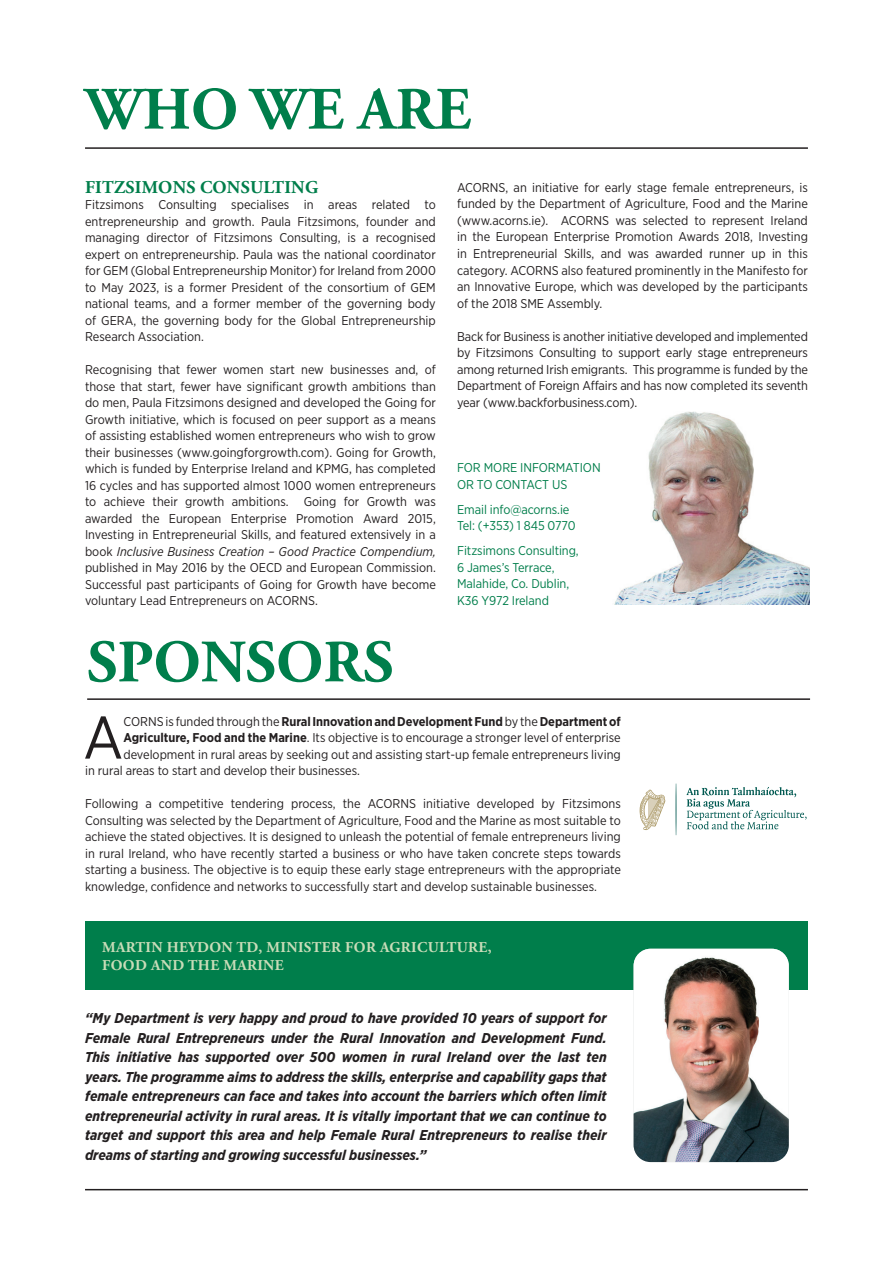
<style>
.page{position:relative;width:893px;height:1263px;background:#fff}
.page>*{position:absolute;margin:0;border:0;box-sizing:border-box;transform-origin:0 0}
.t1{font:700 60px "Adobe Garamond Pro";color:#007e4b}
.t2{font:59.85px "Gotham Narrow";color:#231f20}
.t3{font:700 18px "Adobe Garamond Pro";letter-spacing:.015em;color:#007e4b}
.t4{font:700 15px/18px "Adobe Garamond Pro";letter-spacing:.025em;color:#c9dcb8}
.t5{font:italic 700 14.25px/19.5px "Gotham Narrow";color:#231f20;text-align:justify}
.t6{font:12.75px/16.5px "Gotham Narrow";color:#231f20;text-align:justify}
.t7{font:12.75px/16.5px "Gotham Narrow";letter-spacing:-.005em;color:#007e4b}
.t8{font:700 12.75px "Gotham Narrow";color:#231f20}
.s1{font-style:italic}
.s2{font-weight:400}
.s3{font-weight:700}
</style>
<div class="page">
<hr style="left:87px;top:698px;width:723px;height:2px;background:#231f20">
<svg style="left:686px;top:787px;width:121px;height:42px"></svg>
<svg style="left:676px;top:783px;width:1px;height:52px"></svg>
<svg style="left:639px;top:789px;width:26px;height:41px"></svg>
<hr style="left:85px;top:147px;width:723px;height:2px;background:#231f20">
<hr style="left:85px;top:1189px;width:723px;height:1px;background:#231f20">
<div style="left:85px;top:921px;width:723px;height:68px;background:#007e4b"></div>
<img style="left:634px;top:949px;width:155px;height:213px">
<img style="left:614px;top:411px;width:195px;height:194px">
<h1 class="t1" style="left:85px;top:75px;width:387px">WHO WE ARE</h1>
<h3 class="t3" style="left:85px;top:177px;width:235px">FITZSIMONS CONSULTING</h3>
<p class="t6" style="left:85px;top:196px;width:352px">Fitzsimons Consulting specialises in areas related to entrepreneurship and growth. Paula Fitzsimons, founder and managing director of Fitzsimons Consulting, is a recognised expert on entrepreneurship. Paula was the national coordinator for GEM (Global Entrepreneurship Monitor) for Ireland from 2000 to May 2023, is a former President of the consortium of GEM national teams, and a former member of the governing body of GERA, the governing body for the Global Entrepreneurship Research Association.</p>
<p class="t6" style="left:85px;top:361px;width:352px">Recognising that fewer women start new businesses and, of those that start, fewer have significant growth ambitions than do men, Paula Fitzsimons designed and developed the Going for Growth initiative, which is focused on peer support as a means of assisting established women entrepreneurs who wish to grow their businesses (www.goingforgrowth.com). Going for Growth, which is funded by Enterprise Ireland and KPMG, has completed 16 cycles and has supported almost 1000 women entrepreneurs to achieve their growth ambitions. Going for Growth was awarded the European Enterprise Promotion Award 2015, Investing in Entrepreneurial Skills, and featured extensively in a book <span class="s1">Inclusive Business Creation – Good Practice Compendium, </span>published in May 2016 by the OECD and European Commission.<br>Successful past participants of Going for Growth have become voluntary Lead Entrepreneurs on ACORNS.</p>
<p class="t6" style="left:457px;top:179px;width:352px">ACORNS, an initiative for early stage female entrepreneurs, is funded by the Department of Agriculture, Food and the Marine (www.acorns.ie). ACORNS was selected to represent Ireland in the European Enterprise Promotion Awards 2018, Investing in Entrepreneurial Skills, and was awarded runner up in this category. ACORNS also featured prominently in the Manifesto for an Innovative Europe, which was developed by the participants of the 2018 SME Assembly.</p>
<p class="t6" style="left:457px;top:327px;width:352px">Back for Business is another initiative developed and implemented by Fitzsimons Consulting to support early stage entrepreneurs among returned Irish emigrants. This programme is funded by the Department of Foreign Affairs and has now completed its seventh year (www.backforbusiness.com).</p>
<p class="t7" style="left:457px;top:459px;width:145px">FOR MORE INFORMATION<br>OR TO CONTACT US</p>
<p class="t7" style="left:457px;top:501px;width:120px">Email info@acorns.ie<br>Tel: (+353) 1 845 0770</p>
<p class="t7" style="left:457px;top:542px;width:123px">Fitzsimons Consulting,<br>6 James’s Terrace,<br>Malahide, Co. Dublin,<br>K36 Y972 Ireland</p>
<h1 class="t1" style="left:87px;top:627px;width:308px">SPONSORS</h1>
<h2 class="t2" style="left:83px;top:700px;width:42px">A</h2>
<p class="t8" style="left:123px;top:713px;width:499px"><span class="s2">CORNS is funded through the</span> Rural Innovation and Development Fund <span class="s2">by the</span> Department of</p>
<p class="t6" style="left:123px;top:729px;width:499px"><span class="s3">Agriculture, Food and the Marine</span>. Its objective is to encourage a stronger level of enterprise</p>
<p class="t6" style="left:123px;top:746px;width:499px">development in rural areas by seeking out and assisting start-up female entrepreneurs living</p>
<p class="t6" style="left:85px;top:762px;width:277px">in rural areas to start and develop their businesses.</p>
<p class="t6" style="left:85px;top:795px;width:537px">Following a competitive tendering process, the ACORNS initiative developed by Fitzsimons Consulting was selected by the Department of Agriculture, Food and the Marine as most suitable to achieve the stated objectives. It is designed to unleash the potential of female entrepreneurs living in rural Ireland, who have recently started a business or who have taken concrete steps towards starting a business. The objective is to equip these early stage entrepreneurs with the appropriate knowledge, confidence and networks to successfully start and develop sustainable businesses.</p>
<p class="t4" style="left:102px;top:938px;width:391px">MARTIN HEYDON TD, MINISTER FOR AGRICULTURE,<br>FOOD AND THE MARINE</p>
<p class="t5" style="left:85px;top:1008px;width:523px">“My Department is very happy and proud to have provided 10 years of support for Female Rural Entrepreneurs under the Rural Innovation and Development Fund.<br>This initiative has supported over 500 women in rural Ireland over the last ten years. The programme aims to address the skills, enterprise and capability gaps that female entrepreneurs can face and takes into account the barriers which often limit entrepreneurial activity in rural areas. It is vitally important that we can continue to target and support this area and help Female Rural Entrepreneurs to realise their dreams of starting and growing successful businesses.”</p>
</div>
